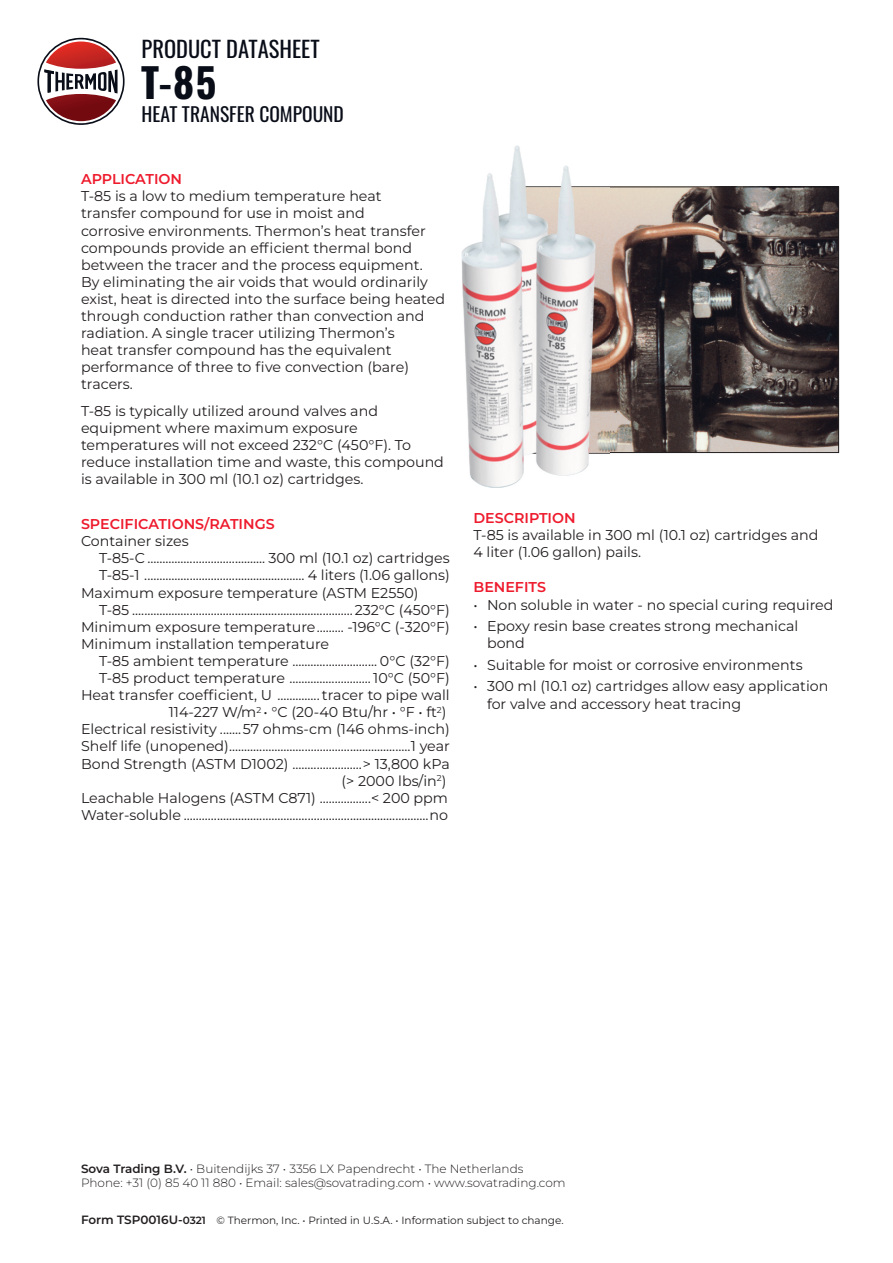
<style>
.page{position:relative;width:893px;height:1263px;background:#fff}
.page>*{position:absolute;margin:0;border:0;box-sizing:border-box;transform-origin:0 0}
.t1{font:700 40.5px "Oswald";color:#090d18}
.t2{font:22.5px "Oswald";color:#090d18}
.t3{font:19.5px "Oswald";color:#090d18}
.t4{font:14.25px/17.1px "Montserrat";color:#231f20}
.t5{font:600 14.25px "Montserrat";color:#ee1b2d}
.t6{font:300 12px/13.5px "Montserrat";color:#231f20}
.t7{font:600 12px "Montserrat";color:#231f20}
.t8{font:10.5px "Montserrat";color:#231f20}
.s1{font-weight:600}
.s2{font-size:10.5px}
</style>
<div class="page">
<svg style="left:37px;top:38px;width:88px;height:87px"></svg>
<img style="left:609px;top:189px;width:228px;height:262px">
<img style="left:461px;top:145px;width:148px;height:342px">
<h2 class="t2" style="left:142px;top:31px;width:180px">PRODUCT DATASHEET</h2>
<h1 class="t1" style="left:141px;top:51px;width:77px">T-85</h1>
<h3 class="t3" style="left:142px;top:99px;width:204px">HEAT TRANSFER COMPOUND</h3>
<p class="t5" style="left:81px;top:170px;width:103px">APPLICATION</p>
<p class="t4" style="left:81px;top:188px;width:365px">T-85 is a low to medium temperature heat<br>transfer compound for use in moist and<br>corrosive environments. Thermon’s heat transfer compounds provide an efficient thermal bond between the tracer and the process equipment.<br>By eliminating the air voids that would ordinarily exist, heat is directed into the surface being heated through conduction rather than convection and radiation. A single tracer utilizing Thermon’s<br>heat transfer compound has the equivalent performance of three to five convection (bare) tracers.</p>
<p class="t4" style="left:81px;top:402px;width:364px">T-85 is typically utilized around valves and equipment where maximum exposure temperatures will not exceed 232°C (450°F). To reduce installation time and waste, this compound is available in 300 ml (10.1 oz) cartridges.</p>
<p class="t5" style="left:81px;top:515px;width:195px">SPECIFICATIONS/RATINGS</p>
<p class="t4" style="left:81px;top:532px;width:109px">Container sizes</p>
<p class="t4" style="left:99px;top:550px;width:352px">T-85-C ....................................... 300 ml (10.1 oz) cartridges</p>
<p class="t4" style="left:99px;top:567px;width:352px">T-85-1 ..................................................... 4 liters (1.06 gallons)</p>
<p class="t4" style="left:81px;top:584px;width:339px">Maximum exposure temperature (ASTM E2550)</p>
<p class="t4" style="left:99px;top:601px;width:352px">T-85 .........................................................................232°C (450°F)</p>
<p class="t4" style="left:81px;top:618px;width:370px">Minimum exposure temperature ......... -196°C (-320°F)</p>
<p class="t4" style="left:81px;top:635px;width:250px">Minimum installation temperature</p>
<p class="t4" style="left:99px;top:652px;width:352px">T-85 ambient temperature ............................ 0°C (32°F)</p>
<p class="t4" style="left:99px;top:669px;width:352px">T-85 product temperature ........................... 10°C (50°F)</p>
<p class="t4" style="left:81px;top:686px;width:370px">Heat transfer coefficient, U .............. tracer to pipe wall</p>
<p class="t4" style="left:169px;top:703px;width:279px">114-227 W/m<sup>2</sup> • °C (20-40 Btu/hr • °F • ft<sup>2</sup>)</p>
<p class="t4" style="left:81px;top:721px;width:370px">Electrical resistivity .......57 ohms-cm (146 ohms-inch)</p>
<p class="t4" style="left:81px;top:738px;width:370px">Shelf life (unopened) ............................................................1 year</p>
<p class="t4" style="left:81px;top:755px;width:370px">Bond Strength (ASTM D1002) .......................&gt; 13,800 kPa</p>
<p class="t4" style="left:342px;top:772px;width:106px">(&gt; 2000 lbs/in<sup>2</sup>)</p>
<p class="t4" style="left:81px;top:789px;width:369px">Leachable Halogens (ASTM C871) .................&lt; 200 ppm</p>
<p class="t4" style="left:81px;top:806px;width:369px">Water-soluble .................................................................................no</p>
<p class="t5" style="left:473px;top:509px;width:104px">DESCRIPTION</p>
<p class="t4" style="left:473px;top:526px;width:346px">T-85 is available in 300 ml (10.1 oz) cartridges and<br>4 liter (1.06 gallon) pails.</p>
<p class="t5" style="left:473px;top:579px;width:74px">BENEFITS</p>
<p class="t4" style="left:473px;top:596px;width:361px">• Non soluble in water - no special curing required</p>
<p class="t4" style="left:487px;top:617px;width:313px;text-indent:-14px">• Epoxy resin base creates strong mechanical bond</p>
<p class="t4" style="left:473px;top:656px;width:331px">• Suitable for moist or corrosive environments</p>
<p class="t4" style="left:487px;top:678px;width:343px;text-indent:-14px">• 300 ml (10.1 oz) cartridges allow easy application for valve and accessory heat tracing</p>
<p class="t6" style="left:81px;top:1162px;width:486px"><span class="s1">Sova Trading B.V.</span> • Buitendijks 37 • 3356 LX Papendrecht • The Netherlands<br>Phone: +31 (0) 85 40 11 880 • Email: sales@sovatrading.com • www.sovatrading.com</p>
<p class="t7" style="left:81px;top:1213px;width:126px">Form TSP0016U-<span class="s2">0321</span></p>
<p class="t8" style="left:217px;top:1214px;width:349px">© Thermon, Inc. • Printed in U.S.A. • Information subject to change.</p>
</div>
